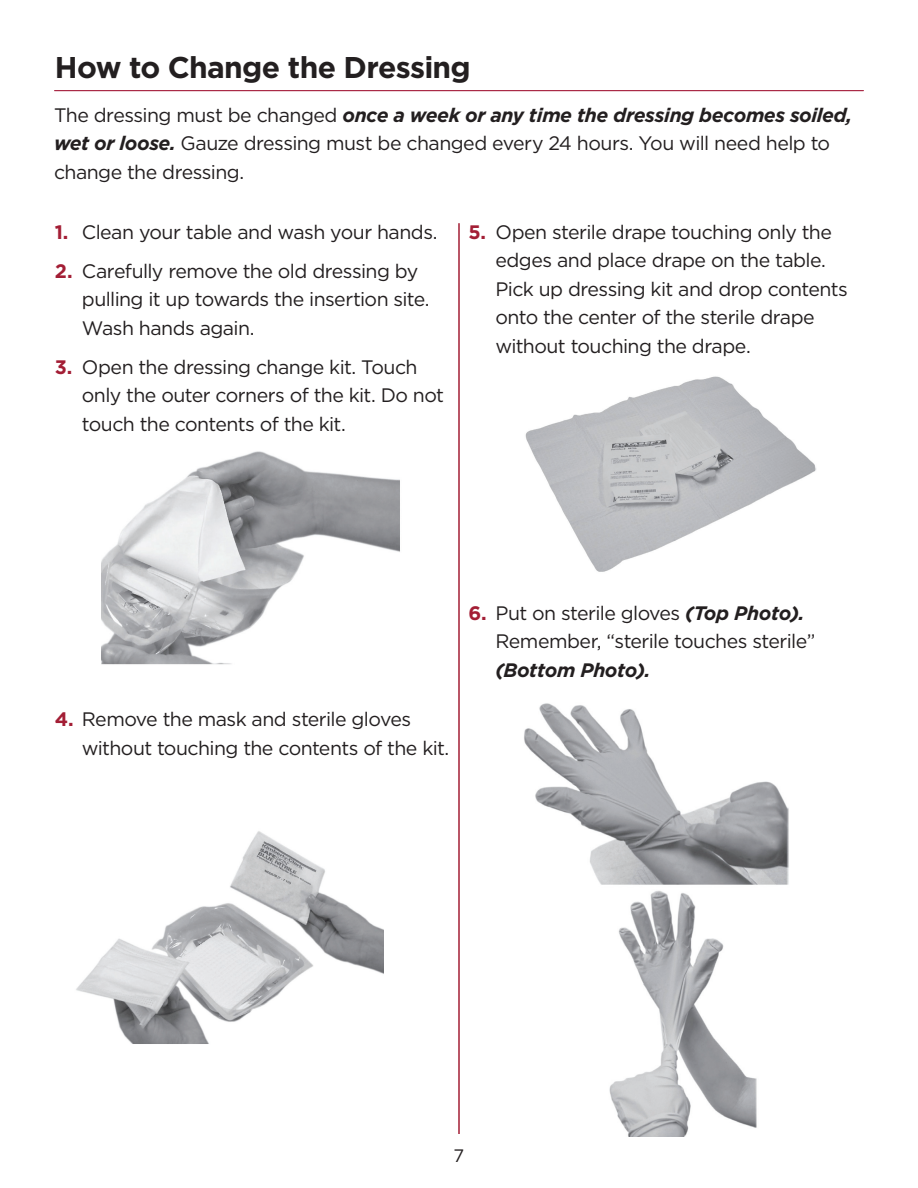
<style>
.page{position:relative;width:918px;height:1188px;background:#fff}
.page>*{position:absolute;margin:0;border:0;box-sizing:border-box;transform-origin:0 0}
.t1{font:700 30px "Gotham";letter-spacing:-.025em;color:#231f20}
.t2{font:19.5px/28.5px "Gotham";letter-spacing:-.03em;color:#231f20}
.t3{font:italic 700 19.5px "Gotham";letter-spacing:-.02em;color:#231f20}
.t4{font:18px "Gotham";color:#231f20}
.s1{font-weight:700;font-style:italic}
.s2{font-weight:700;color:#a31e35}
</style>
<div class="page">
<hr style="left:55px;top:90px;width:808px;height:1px;background:#a41b3a">
<img style="left:102px;top:451px;width:298px;height:214px">
<img style="left:76px;top:831px;width:308px;height:213px">
<img style="left:525px;top:376px;width:291px;height:196px">
<hr style="left:458px;top:223px;width:2px;height:911px;background:#a31e35">
<img style="left:524px;top:703px;width:265px;height:182px">
<img style="left:609px;top:891px;width:148px;height:245px">
<h1 class="t1" style="left:55px;top:47px;width:417px">How to Change the Dressing</h1>
<p class="t2" style="left:54px;top:100px;width:800px">The dressing must be changed <span class="s1">once a week or any time the dressing becomes soiled, wet or loose.</span> Gauze dressing must be changed every 24 hours. You will need help to change the dressing.</p>
<p class="t2" style="left:55px;top:217px;width:384px"><span class="s2">1.</span> Clean your table and wash your hands.</p>
<p class="t2" style="left:82px;top:256px;width:349px;text-indent:-27px"><span class="s2">2.</span> Carefully remove the old dressing by pulling it up towards the insertion site.<br>Wash hands again.</p>
<p class="t2" style="left:82px;top:352px;width:364px;text-indent:-27px"><span class="s2">3.</span> Open the dressing change kit. Touch only the outer corners of the kit. Do not touch the contents of the kit.</p>
<p class="t2" style="left:495px;top:217px;width:354px;text-indent:-27px"><span class="s2">5.</span> Open sterile drape touching only the edges and place drape on the table.<br>Pick up dressing kit and drop contents onto the center of the sterile drape without touching the drape.</p>
<p class="t2" style="left:82px;top:705px;width:369px;text-indent:-27px"><span class="s2">4.</span> Remove the mask and sterile gloves without touching the contents of the kit.</p>
<p class="t2" style="left:495px;top:598px;width:322px;text-indent:-27px"><span class="s2">6.</span> Put on sterile gloves <span class="s1">(Top Photo).<br></span>Remember, “sterile touches sterile”</p>
<p class="t3" style="left:495px;top:657px;width:156px">(Bottom Photo).</p>
<p class="t4" style="left:454px;top:1144px;width:12px">7</p>
</div>
